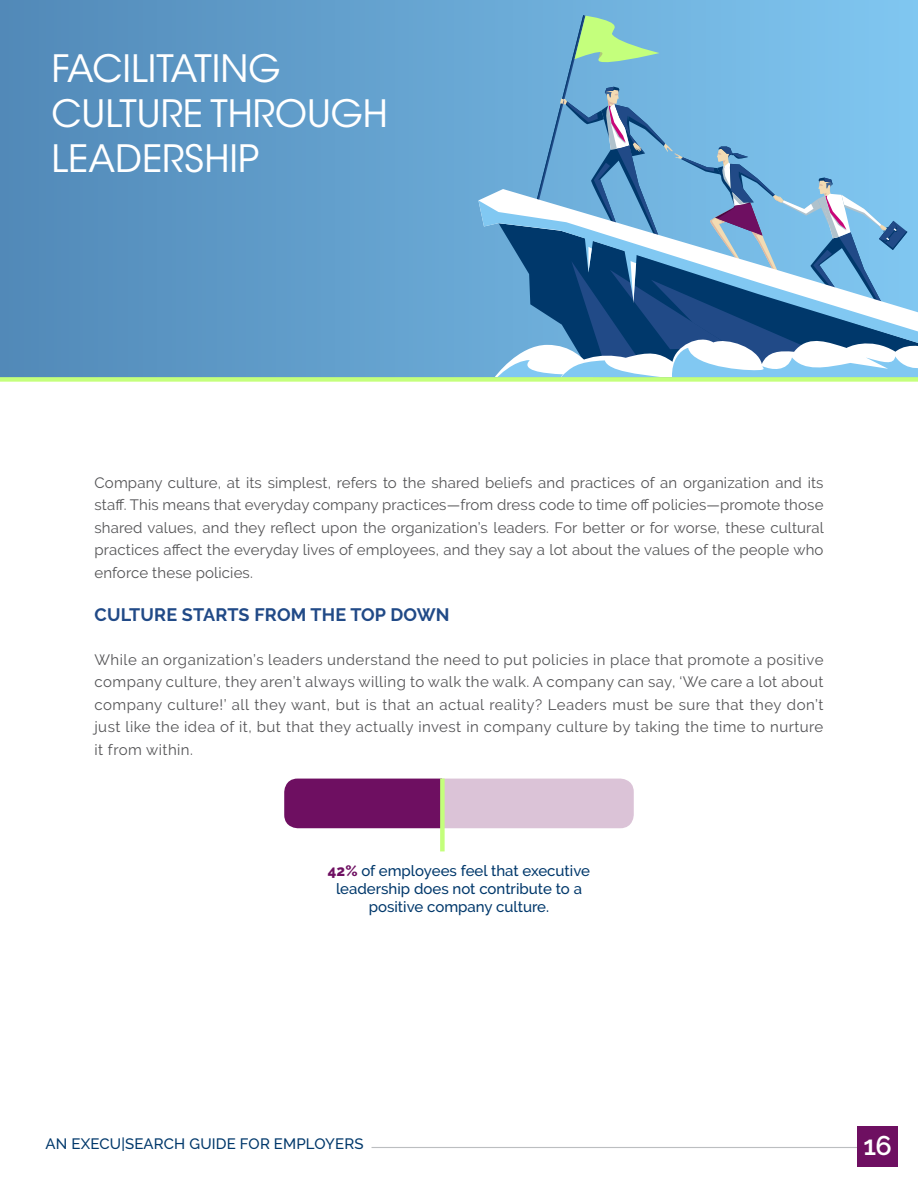
<style>
.page{position:relative;width:918px;height:1188px;background:#fff}
.page>*{position:absolute;margin:0;border:0;box-sizing:border-box;transform-origin:0 0}
.t1{font:37.5px/45px "ITC Avant Garde Std";color:#fff}
.t2{font:600 27px "Raleway";color:#fff}
.t3{font:700 18px "Raleway";letter-spacing:.01em;color:#214a87}
.t4{font:15px/22.5px "Raleway";letter-spacing:.01em;color:#545456;text-align:justify}
.t5{font:500 15px/18px "Raleway";color:#00386b;text-align:center}
.s1{font-weight:800;color:#6e0f61}
</style>
<div class="page">
<hr style="left:372px;top:1147px;width:493px;height:1px;background:#bcbec0">
<div style="left:0;top:0;width:918px;height:379px;background:linear-gradient(to right,#5289b8,#80c7f1)"></div>
<div style="left:857px;top:1126px;width:41px;height:41px;background:#6e0f61"></div>
<svg style="left:478px;top:200px;width:17px;height:143px;background:#72b0da"></svg>
<svg style="left:495px;top:15px;width:423px;height:362px;background:#71a9cf"></svg>
<svg style="left:284px;top:779px;width:350px;height:49px;background:#aa72a2"></svg>
<div style="left:440px;top:779px;width:5px;height:72px;background:#c4ff7c"></div>
<div style="left:0;top:377px;width:918px;height:5px;background:#c4ff7c"></div>
<h1 class="t1" style="left:52px;top:47px;width:338px">FACILITATING<br>CULTURE THROUGH<br>LEADERSHIP</h1>
<p class="t4" style="left:94px;top:471px;width:731px">Company culture, at its simplest, refers to the shared beliefs and practices of an organization and its staff. This means that everyday company practices—from dress code to time off policies—promote those shared values, and they reflect upon the organization’s leaders. For better or for worse, these cultural practices affect the everyday lives of employees, and they say a lot about the values of the people who enforce these policies.</p>
<p class="t3" style="left:94px;top:605px;width:357px">CULTURE STARTS FROM THE TOP DOWN</p>
<p class="t4" style="left:94px;top:648px;width:731px">While an organization’s leaders understand the need to put policies in place that promote a positive company culture, they aren’t always willing to walk the walk. A company can say, ‘We care a lot about company culture!’ all they want, but is that an actual reality? Leaders must be sure that they don’t just like the idea of it, but that they actually invest in company culture by taking the time to nurture it from within.</p>
<p class="t5" style="left:328px;top:861px;width:264px"><span class="s1">42%</span> of employees feel that executive leadership does not contribute to a positive company culture.</p>
<p class="t5" style="left:46px;top:1134px;width:319px">AN EXECU|SEARCH GUIDE FOR EMPLOYERS</p>
<h2 class="t2" style="left:863px;top:1130px;width:30px">16</h2>
</div>
